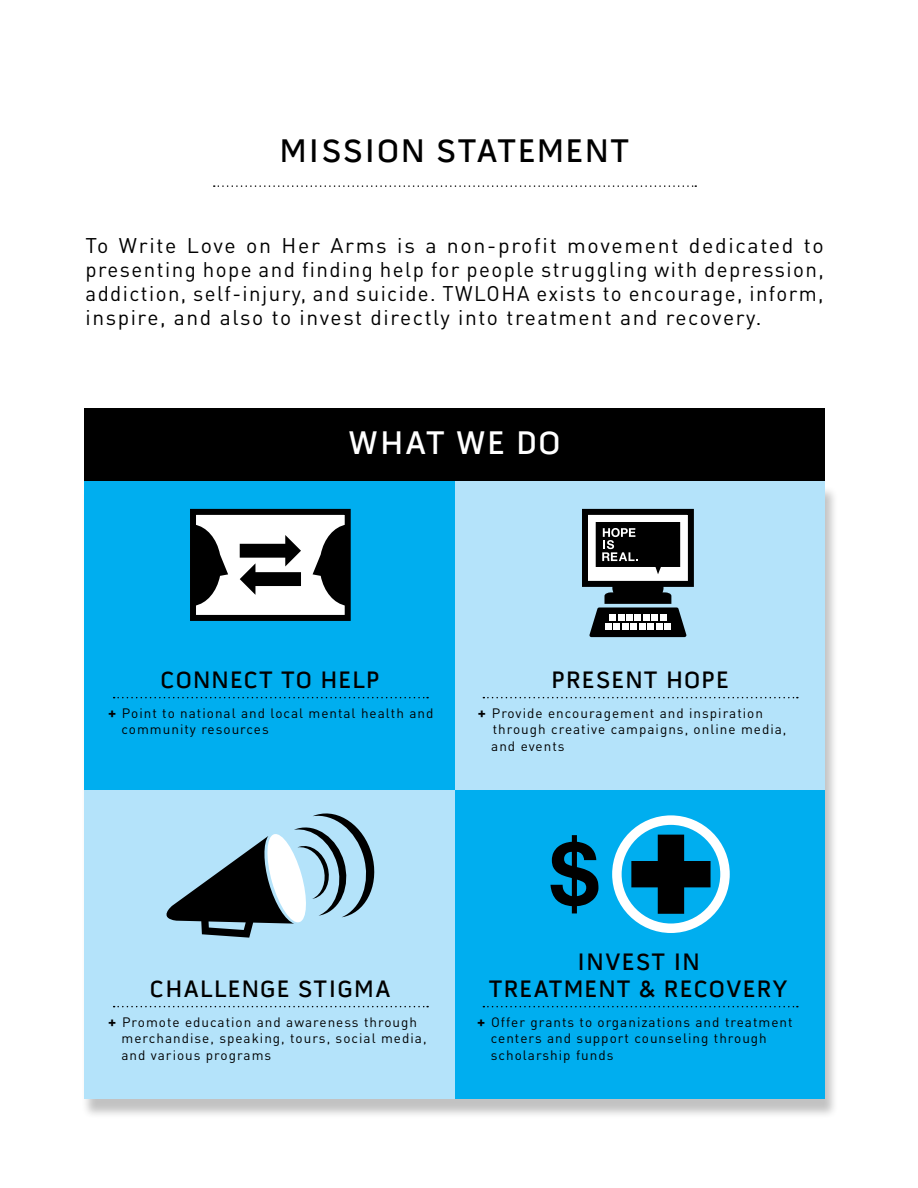
<style>
.page{position:relative;width:918px;height:1188px;background:#fff}
.page>*{position:absolute;margin:0;border:0;box-sizing:border-box;transform-origin:0 0}
.t1{font:600 33px "Pill Gothic 600 mg";letter-spacing:.075em;color:#000}
.t2{font:600 33px "Pill Gothic 600 mg";letter-spacing:.075em;color:#fff}
.t3{font:600 24px "Pill Gothic 600 mg";letter-spacing:.075em;color:#000}
.t4{font:21px/24px "DIN Pro";letter-spacing:.075em;color:#000;text-align:justify}
.t5{font:13.5px/16.5px "DIN Pro";letter-spacing:.075em;color:#000}
.s1{font-weight:700;font-size:15px}
</style>
<div class="page">
<div style="left:81px;top:485px;width:758px;height:634px;background:#000;opacity:.24"></div>
<div style="left:455px;top:790px;width:370px;height:309px;background:#00aeef"></div>
<div style="left:455px;top:481px;width:370px;height:309px;background:#b4e3fa"></div>
<div style="left:85px;top:790px;width:370px;height:309px;background:#b4e3fa"></div>
<div style="left:85px;top:408px;width:740px;height:73px;background:#000"></div>
<div style="left:85px;top:481px;width:370px;height:309px;background:#00aeef"></div>
<svg style="left:214px;top:185px;width:482px;height:2px"></svg>
<svg style="left:483px;top:1006px;width:315px;height:1px"></svg>
<svg style="left:114px;top:1006px;width:314px;height:1px"></svg>
<svg style="left:550px;top:835px;width:48px;height:78px"></svg>
<svg style="left:612px;top:815px;width:118px;height:118px"></svg>
<svg style="left:166px;top:813px;width:209px;height:125px"></svg>
<div style="left:193px;top:512px;width:155px;height:106px;background:#fff"></div>
<div style="left:190px;top:509px;width:161px;height:112px;border:6px solid #000"></div>
<svg style="left:240px;top:535px;width:61px;height:60px"></svg>
<svg style="left:194px;top:525px;width:34px;height:81px"></svg>
<svg style="left:313px;top:525px;width:33px;height:81px"></svg>
<div style="left:585px;top:512px;width:106px;height:72px;background:#fff"></div>
<div style="left:582px;top:509px;width:112px;height:78px;border:6px solid #000"></div>
<svg style="left:114px;top:697px;width:314px;height:1px"></svg>
<svg style="left:483px;top:697px;width:315px;height:1px"></svg>
<svg style="left:589px;top:522px;width:97px;height:115px"></svg>
<h1 class="t1" style="left:280px;top:131px;width:350px">MISSION STATEMENT</h1>
<p class="t4" style="left:86px;top:232px;width:740px">To Write Love on Her Arms is a non-profit movement dedicated to presenting hope and finding help for people struggling with depression, addiction, self-injury, and suicide. TWLOHA exists to encourage, inform, inspire, and also to invest directly into treatment and recovery.</p>
<h1 class="t2" style="left:349px;top:423px;width:213px">WHAT WE DO</h1>
<h2 class="t3" style="left:161px;top:666px;width:220px">CONNECT TO HELP</h2>
<h2 class="t3" style="left:552px;top:666px;width:178px">PRESENT HOPE</h2>
<p class="t5" style="left:121px;top:704px;width:313px;text-indent:-13px"><span class="s1">+</span> Point to national and local mental health and community resources</p>
<p class="t5" style="left:491px;top:704px;width:297px;text-indent:-13px"><span class="s1">+</span> Provide encouragement and inspiration through creative campaigns, online media, and events</p>
<h2 class="t3" style="left:578px;top:948px;width:124px">INVEST IN</h2>
<h2 class="t3" style="left:150px;top:975px;width:242px">CHALLENGE STIGMA</h2>
<h2 class="t3" style="left:489px;top:975px;width:300px">TREATMENT &amp; RECOVERY</h2>
<p class="t5" style="left:121px;top:1013px;width:307px;text-indent:-13px"><span class="s1">+</span> Promote education and awareness through merchandise, speaking, tours, social media, and various programs</p>
<p class="t5" style="left:491px;top:1013px;width:303px;text-indent:-13px"><span class="s1">+</span> Offer grants to organizations and treatment centers and support counseling through scholarship funds</p>
</div>
